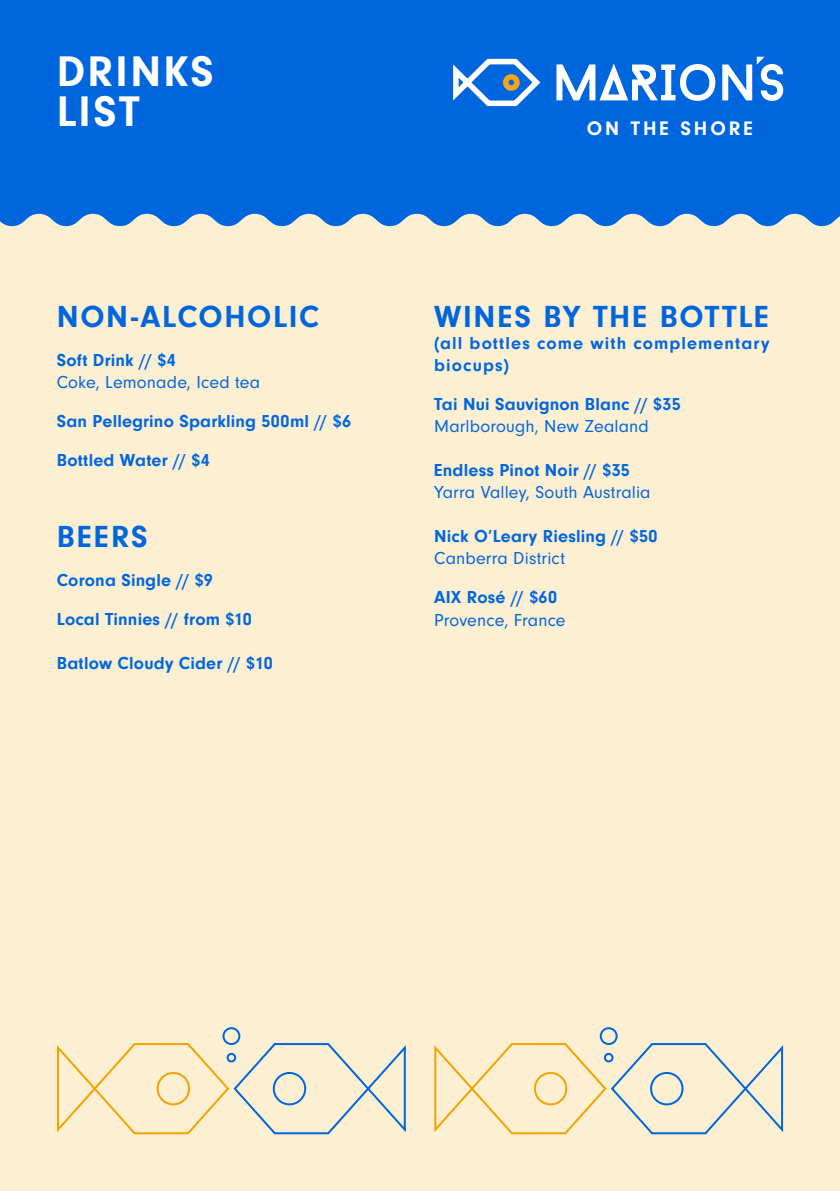
<style>
.page{position:relative;width:840px;height:1191px;background:#fff}
.page>*{position:absolute;margin:0;border:0;box-sizing:border-box;transform-origin:0 0}
.Heading{font:700 44.4px/40px "Neuzeit Gro";letter-spacing:.055em;color:#fff}
.Heading-2{font:700 31.6px "Neuzeit Gro";letter-spacing:.055em;color:#0066de}
.t1{font:700 20.2px "Neuzeit Gro";letter-spacing:.14em;color:#fff}
.Body{font:700 18px/22px "Neuzeit Gro";letter-spacing:.01em;color:#0066de}
.Body-2{font:18px/22px "Neuzeit Gro";letter-spacing:.005em;color:#0066de}
.Heading-3{font:700 18px/22px "Neuzeit Gro";letter-spacing:.06em;color:#0066de}
.s1{font-weight:700}
.s2{font-weight:400}
</style>
<div class="page">
<div style="left:0;top:0;width:839px;height:1191px;background:#fdefd1"></div>
<div style="left:0;top:0;width:839px;height:226px;background:#0066de"></div>
<svg style="left:450px;top:54px;width:94px;height:57px;background:#3d8ae5"></svg>
<div style="left:502px;top:74px;width:17px;height:17px;border:6px solid #f1a41e;border-radius:50%"></div>
<svg style="left:556px;top:57px;width:226px;height:44px;background:#609fea"></svg>
<svg style="left:57px;top:1041px;width:349px;height:94px"></svg>
<div style="left:272px;top:1072px;width:34px;height:33px;border:2px solid #0066de;border-radius:50%"></div>
<div style="left:222px;top:1027px;width:18px;height:18px;border:2px solid #0066de;border-radius:50%"></div>
<div style="left:226px;top:1052px;width:10px;height:10px;border:2px solid #0066de;border-radius:50%"></div>
<svg style="left:434px;top:1041px;width:349px;height:94px"></svg>
<div style="left:649px;top:1072px;width:34px;height:33px;border:2px solid #0066de;border-radius:50%"></div>
<div style="left:599px;top:1027px;width:18px;height:18px;border:2px solid #0066de;border-radius:50%"></div>
<div style="left:603px;top:1052px;width:10px;height:10px;border:2px solid #0066de;border-radius:50%"></div>
<p class="Heading" style="left:57px;top:52px;width:158px">DRINKS<br>LIST</p>
<p class="Heading-2" style="left:57px;top:299px;width:264px">NON-ALCOHOLIC</p>
<p class="Body-2" style="left:57px;top:350px;width:205px"><span class="s1">Soft Drink // $4<br></span>Coke, Lemonade, Iced tea</p>
<p class="Body" style="left:57px;top:411px;width:295px">San Pellegrino Sparkling 500ml // $6</p>
<p class="Body" style="left:57px;top:450px;width:154px">Bottled Water // $4</p>
<p class="Heading-2" style="left:57px;top:519px;width:92px">BEERS</p>
<p class="Body" style="left:57px;top:569px;width:158px">Corona Single // $9</p>
<p class="Body" style="left:57px;top:608px;width:197px">Local Tinnies // from $10</p>
<p class="Body" style="left:57px;top:652px;width:217px">Batlow Cloudy Cider // $10</p>
<p class="t1" style="left:586px;top:117px;width:168px">ON THE SHORE</p>
<p class="Heading-2" style="left:434px;top:299px;width:336px">WINES BY THE BOTTLE</p>
<p class="Heading-3" style="left:434px;top:333px;width:336px">(all bottles come with complementary biocups)</p>
<p class="Body" style="left:434px;top:394px;width:248px">Tai Nui Sauvignon Blanc // $35<br><span class="s2">Marlborough, New Zealand</span></p>
<p class="Body-2" style="left:434px;top:460px;width:218px"><span class="s1">Endless Pinot Noir // $35<br></span>Yarra Valley, South Australia</p>
<p class="Body" style="left:434px;top:526px;width:225px">Nick O’Leary Riesling // $50<br><span class="s2">Canberra District</span></p>
<p class="Body-2" style="left:434px;top:587px;width:133px"><span class="s1">AIX Rosé // $60<br></span>Provence, France</p>
</div>
